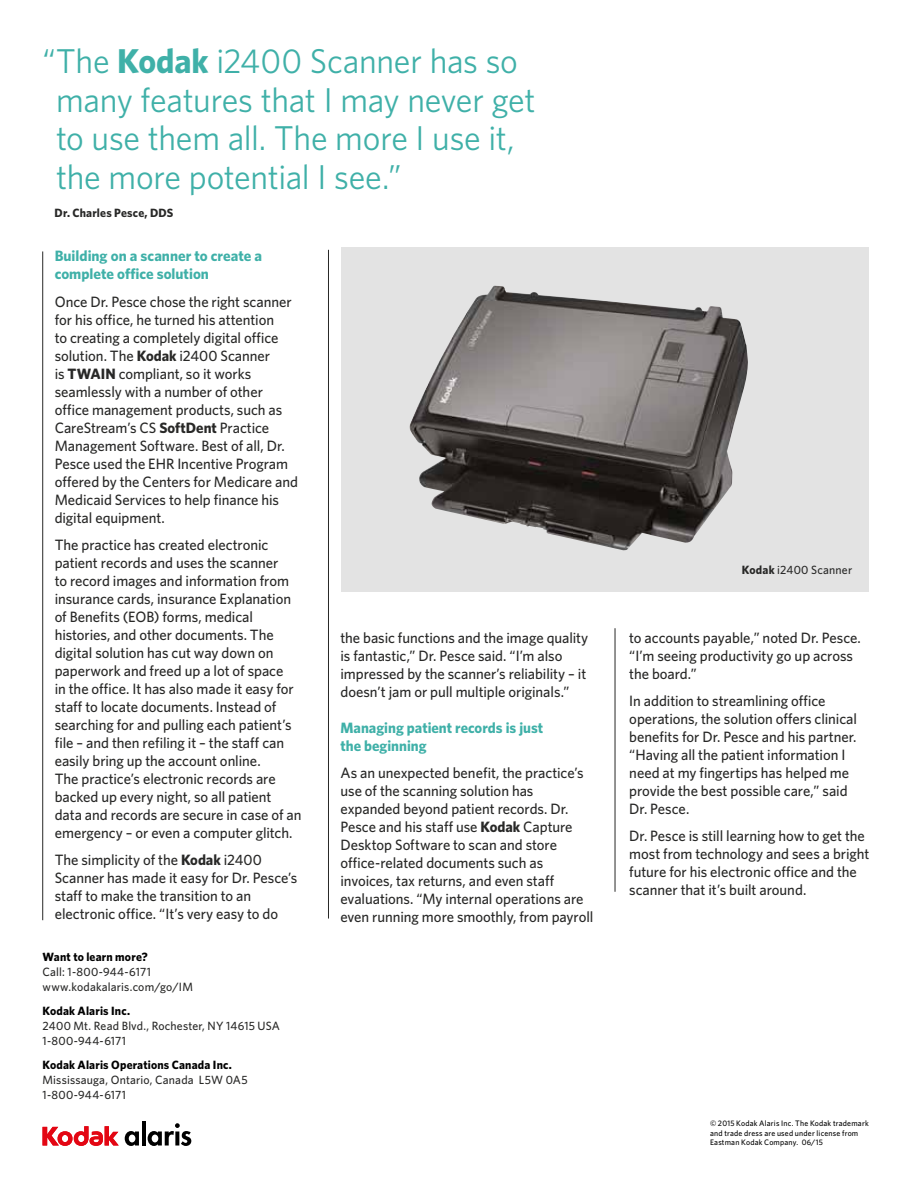
<style>
.page{position:relative;width:918px;height:1188px;background:#fff}
.page>*{position:absolute;margin:0;border:0;box-sizing:border-box;transform-origin:0 0}
.t1{font:34.5px/39px "Whitney";letter-spacing:-.01em;color:#3fb0a8}
.t2{font:500 15px/18px "Whitney";letter-spacing:-.005em;color:#282827}
.t3{font:700 15px/18px "Whitney";color:#3fb0a8}
.t4{font:500 12px/15px "Whitney";letter-spacing:.015em;color:#282827}
.t5{font:700 12px "Whitney";letter-spacing:.015em;color:#000}
.t6{font:700 12px "Whitney";letter-spacing:.015em;color:#282827}
.t7{font:500 7.95px/9.8px "Whitney";letter-spacing:.025em;color:#000}
.s1{font-weight:700}
</style>
<div class="page">
<svg style="left:43px;top:1126px;width:76px;height:20px"></svg>
<svg style="left:125px;top:1131px;width:14px;height:15px"></svg>
<hr style="left:142px;top:1121px;width:4px;height:25px;background:#000">
<svg style="left:148px;top:1123px;width:43px;height:23px"></svg>
<div style="left:341px;top:247px;width:528px;height:345px;background:#e3e3e3"></div>
<hr style="left:42px;top:251px;width:1px;height:669px;background:#282827">
<hr style="left:328px;top:250px;width:1px;height:669px;background:#282827">
<hr style="left:615px;top:628px;width:1px;height:264px;background:#282827">
<img style="left:409px;top:286px;width:339px;height:265px">
<h1 class="t1" style="left:56px;top:40px;width:481px;text-indent:-14px">“The <span class="s1">Kodak</span> i2400 Scanner has so many features that I may never get to use them all. The more I use it, the more potential I see.”</h1>
<p class="t6" style="left:55px;top:204px;width:120px">Dr. Charles Pesce, DDS</p>
<p class="t3" style="left:55px;top:246px;width:209px">Building on a scanner to create a complete office solution</p>
<p class="t2" style="left:55px;top:292px;width:245px">Once Dr. Pesce chose the right scanner for his office, he turned his attention<br>to creating a completely digital office solution. The <span class="s1">Kodak</span> i2400 Scanner<br>is <span class="s1">TWAIN</span> compliant, so it works seamlessly with a number of other office management products, such as CareStream’s CS <span class="s1">SoftDent</span> Practice Management Software. Best of all, Dr.<br>Pesce used the EHR Incentive Program offered by the Centers for Medicare and Medicaid Services to help finance his digital equipment.</p>
<p class="t2" style="left:55px;top:535px;width:248px">The practice has created electronic patient records and uses the scanner<br>to record images and information from insurance cards, insurance Explanation of Benefits (EOB) forms, medical histories, and other documents. The digital solution has cut way down on paperwork and freed up a lot of space<br>in the office. It has also made it easy for staff to locate documents. Instead of searching for and pulling each patient’s file – and then refiling it – the staff can easily bring up the account online.<br>The practice’s electronic records are backed up every night, so all patient data and records are secure in case of an emergency – or even a computer glitch.</p>
<p class="t2" style="left:55px;top:850px;width:244px">The simplicity of the <span class="s1">Kodak</span> i2400<br>Scanner has made it easy for Dr. Pesce’s staff to make the transition to an electronic office. “It’s very easy to do</p>
<p class="t5" style="left:43px;top:948px;width:107px">Want to learn more?</p>
<p class="t4" style="left:43px;top:964px;width:152px">Call: 1-800-944-6171 www.kodakalaris.com/go/IM</p>
<p class="t5" style="left:43px;top:1002px;width:89px">Kodak Alaris Inc.</p>
<p class="t4" style="left:43px;top:1018px;width:239px">2400 Mt. Read Blvd., Rochester, NY 14615 USA<br>1-800-944-6171</p>
<p class="t5" style="left:43px;top:1056px;width:191px">Kodak Alaris Operations Canada Inc.</p>
<p class="t4" style="left:43px;top:1072px;width:207px">Mississauga, Ontario, Canada L5W 0A5<br>1-800-944-6171</p>
<p class="t2" style="left:341px;top:628px;width:249px">the basic functions and the image quality is fantastic,” Dr. Pesce said. “I’m also impressed by the scanner’s reliability – it doesn’t jam or pull multiple originals.”</p>
<p class="t3" style="left:341px;top:718px;width:204px">Managing patient records is just the beginning</p>
<p class="t2" style="left:341px;top:763px;width:254px">As an unexpected benefit, the practice’s use of the scanning solution has expanded beyond patient records. Dr.<br>Pesce and his staff use <span class="s1">Kodak</span> Capture Desktop Software to scan and store office-related documents such as invoices, tax returns, and even staff evaluations. “My internal operations are even running more smoothly, from payroll</p>
<p class="t4" style="left:742px;top:562px;width:112px"><span class="s1">Kodak</span> i2400 Scanner</p>
<p class="t2" style="left:629px;top:628px;width:233px">to accounts payable,” noted Dr. Pesce. “I’m seeing productivity go up across the board.”</p>
<p class="t2" style="left:629px;top:691px;width:229px">In addition to streamlining office operations, the solution offers clinical benefits for Dr. Pesce and his partner. “Having all the patient information I need at my fingertips has helped me provide the best possible care,” said Dr. Pesce.</p>
<p class="t2" style="left:629px;top:826px;width:242px">Dr. Pesce is still learning how to get the most from technology and sees a bright future for his electronic office and the scanner that it’s built around.</p>
<p class="t7" style="left:710px;top:1118px;width:160px">© 2015 Kodak Alaris Inc. The Kodak trademark and trade dress are used under license from<br>Eastman Kodak Company. 06/15</p>
</div>
